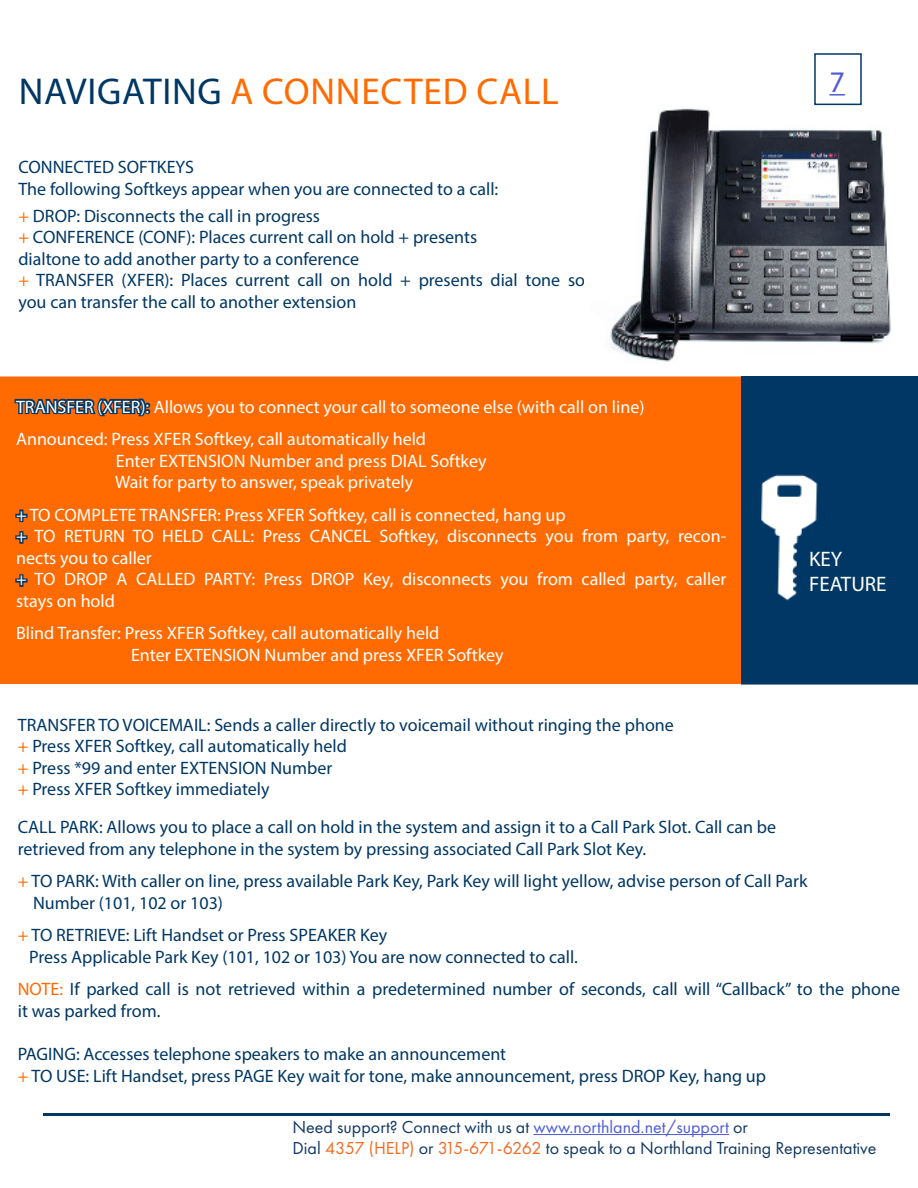
<style>
.page{position:relative;width:918px;height:1188px;background:#fff}
.page>*{position:absolute;margin:0;border:0;box-sizing:border-box;transform-origin:0 0}
.t1{font:37.5px "Myriad Pro";letter-spacing:.02em;color:#ff6b00}
.t2{font:30px "Myriad Pro";color:#4f5cd6}
.t3{font:21px "Myriad Pro";color:#fff}
.t4{font:18px/21.6px "Myriad Pro";color:#003764}
.t5{font:18px/21.6px "Myriad Pro";color:#fff}
.t6{font:18px "Futura PT";color:#133863}
.s1{color:#003764}
.s2{color:#ff6b00}
.s3{color:#4f5cd6}
.s4{color:#f36b21}
</style>
<div class="page">
<svg style="left:830px;top:94px;width:15px;height:2px"></svg>
<img style="left:610px;top:105px;width:281px;height:257px">
<div style="left:0;top:376px;width:741px;height:308px;background:#ff6b00"></div>
<img style="left:741px;top:376px;width:177px;height:308px">
<div style="left:814px;top:53px;width:48px;height:52px;border:2px solid #003764"></div>
<hr style="left:43px;top:1113px;width:846px;height:2px;background:#003764">
<hr style="left:533px;top:1134px;width:196px;height:1px;background:#4f5cd6">
<p class="t1" style="left:19px;top:68px;width:542px"><span class="s1">NAVIGATING</span> A CONNECTED CALL</p>
<p class="t4" style="left:18px;top:156px;width:177px">CONNECTED SOFTKEYS</p>
<p class="t4" style="left:18px;top:178px;width:481px">The following Softkeys appear when you are connected to a call:</p>
<p class="t4" style="left:18px;top:205px;width:303px"><span class="s2">+</span> DROP: Disconnects the call in progress</p>
<p class="t4" style="left:18px;top:226px;width:460px"><span class="s2">+</span> CONFERENCE (CONF): Places current call on hold + presents</p>
<p class="t4" style="left:18px;top:248px;width:342px">dialtone to add another party to a conference</p>
<p class="t4" style="left:18px;top:269px;width:568px"><span class="s2">+</span> TRANSFER (XFER): Places current call on hold + presents dial tone so you can transfer the call to another extension</p>
<p class="t5" style="left:16px;top:395px;width:630px"><span class="s1">TRANSFER (XFER):</span> Allows you to connect your call to someone else (with call on line)</p>
<p class="t5" style="left:16px;top:428px;width:412px">Announced: Press XFER Softkey, call automatically held</p>
<p class="t5" style="left:116px;top:449px;width:372px">Enter EXTENSION Number and press DIAL Softkey</p>
<p class="t5" style="left:115px;top:471px;width:299px">Wait for party to answer, speak privately</p>
<p class="t5" style="left:16px;top:503px;width:551px"><span class="s1">+</span> TO COMPLETE TRANSFER: Press XFER Softkey, call is connected, hang up</p>
<p class="t5" style="left:16px;top:525px;width:712px"><span class="s1">+</span> TO RETURN TO HELD CALL: Press CANCEL Softkey, disconnects you from party, recon&shy;nects you to caller</p>
<p class="t5" style="left:16px;top:568px;width:712px"><span class="s1">+</span> TO DROP A CALLED PARTY: Press DROP Key, disconnects you from called party, caller stays on hold</p>
<p class="t5" style="left:16px;top:622px;width:425px">Blind Transfer: Press XFER Softkey, call automatically held</p>
<p class="t5" style="left:131px;top:644px;width:374px">Enter EXTENSION Number and press XFER Softkey</p>
<p class="t2" style="left:830px;top:63px;width:17px">7</p>
<p class="t3" style="left:809px;top:546px;width:35px">KEY</p>
<p class="t3" style="left:809px;top:571px;width:79px">FEATURE</p>
<p class="t4" style="left:18px;top:714px;width:658px">TRANSFER TO VOICEMAIL: Sends a caller directly to voicemail without ringing the phone</p>
<p class="t4" style="left:18px;top:735px;width:331px"><span class="s2">+</span> Press XFER Softkey, call automatically held</p>
<p class="t4" style="left:18px;top:757px;width:316px"><span class="s2">+</span> Press *99 and enter EXTENSION Number</p>
<p class="t4" style="left:18px;top:778px;width:253px"><span class="s2">+</span> Press XFER Softkey immediately</p>
<p class="t4" style="left:18px;top:816px;width:760px">CALL PARK: Allows you to place a call on hold in the system and assign it to a Call Park Slot. Call can be</p>
<p class="t4" style="left:18px;top:838px;width:630px">retrieved from any telephone in the system by pressing associated Call Park Slot Key.</p>
<p class="t4" style="left:33px;top:870px;width:776px;text-indent:-15px"><span class="s2">+</span> TO PARK: With caller on line, press available Park Key, Park Key will light yellow, advise person of Call Park<br>Number (101, 102 or 103)</p>
<p class="t4" style="left:18px;top:924px;width:371px"><span class="s2">+</span> TO RETRIEVE: Lift Handset or Press SPEAKER Key</p>
<p class="t4" style="left:29px;top:946px;width:550px">Press Applicable Park Key (101, 102 or 103) You are now connected to call.</p>
<p class="t4" style="left:18px;top:978px;width:884px"><span class="s2">NOTE:</span> If parked call is not retrieved within a predetermined number of seconds, call will “Callback” to the phone it was parked from.</p>
<p class="t4" style="left:18px;top:1043px;width:490px">PAGING: Accesses telephone speakers to make an announcement</p>
<p class="t4" style="left:18px;top:1065px;width:750px"><span class="s2">+</span> TO USE: Lift Handset, press PAGE Key wait for tone, make announcement, press DROP Key, hang up</p>
<p class="t6" style="left:292px;top:1116px;width:457px">Need support? Connect with us at <span class="s3">www.northland.net/support</span> or</p>
<p class="t6" style="left:292px;top:1137px;width:586px">Dial <span class="s4">4357 (HELP)</span> or <span class="s4">315-671-6262</span> to speak to a Northland Training Representative</p>
</div>
